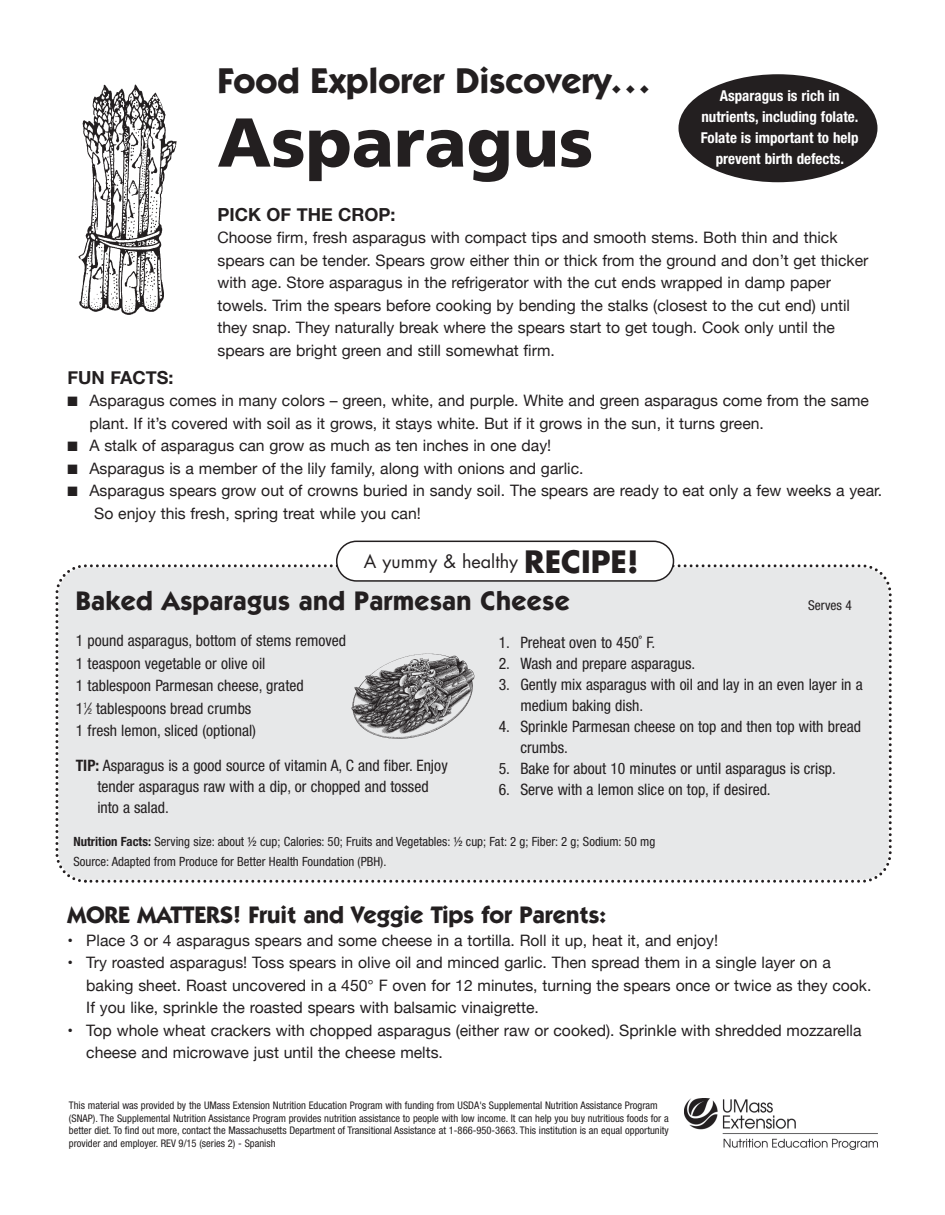
<style>
.page{position:relative;width:945px;height:1215px;background:#fff}
.page>*{position:absolute;margin:0;border:0;box-sizing:border-box;transform-origin:0 0}
.t1{font:900 69px "Frutiger";color:#231f20}
.t2{font:700 36px "Itc Kabel";color:#231f20}
.t3{font:700 27px "Itc Kabel";letter-spacing:.015em;color:#231f20}
.t4{font:700 24px "Itc Kabel";color:#231f20}
.t5{font:700 18px "Helvetica Neue";color:#231f20}
.t6{font:18px "Futura";color:#231f20}
.t7{font:15.75px/22.5px "Helvetica Neue";color:#231f20}
.t8{font:condensed 15.75px/22.5px "Helvetica Neue";color:#231f20}
.t9{font:700 condensed 15px/21px "Helvetica Neue";color:#fff;text-align:center}
.t10{font:condensed 13.5px "Helvetica Neue";color:#231f20}
.t11{font:condensed 12.75px/19.5px "Helvetica Neue";color:#231f20}
.t12{font:condensed 10.5px/12.6px "Helvetica Neue";color:#231f20}
.s1{font-weight:700;font-size:30px}
.s2{font-size:7.8px}
.s3{font-weight:700}
</style>
<div class="page">
<img style="left:78px;top:84px;width:99px;height:231px">
<div style="left:55px;top:563px;width:837px;height:320px;background:#e7e8e9"></div>
<svg style="left:336px;top:541px;width:338px;height:41px"></svg>
<div style="left:679px;top:74px;width:199px;height:108px;background:#231f20;border-radius:50%"></div>
<img style="left:351px;top:654px;width:124px;height:86px">
<img style="left:684px;top:1098px;width:193px;height:52px">
<h2 class="t2" style="left:217px;top:67px;width:434px">Food Explorer Discovery...</h2>
<h1 class="t1" style="left:217px;top:115px;width:377px">Asparagus</h1>
<p class="t9" style="left:701px;top:86px;width:159px">Asparagus is rich in nutrients, including folate.<br>Folate is important to help prevent birth defects.</p>
<p class="t5" style="left:217px;top:203px;width:180px">PICK OF THE CROP:</p>
<p class="t7" style="left:217px;top:226px;width:652px">Choose firm, fresh asparagus with compact tips and smooth stems. Both thin and thick spears can be tender. Spears grow either thin or thick from the ground and don’t get thicker with age. Store asparagus in the refrigerator with the cut ends wrapped in damp paper towels. Trim the spears before cooking by bending the stalks (closest to the cut end) until they snap. They naturally break where the spears start to get tough. Cook only until the spears are bright green and still somewhat firm.</p>
<p class="t5" style="left:68px;top:366px;width:107px">FUN FACTS:</p>
<p class="t7" style="left:89px;top:389px;width:781px;text-indent:-22px">■ Asparagus comes in many colors – green, white, and purple. White and green asparagus come from the same plant. If it’s covered with soil as it grows, it stays white. But if it grows in the sun, it turns green.</p>
<p class="t7" style="left:68px;top:434px;width:485px">■ A stalk of asparagus can grow as much as ten inches in one day!</p>
<p class="t7" style="left:68px;top:457px;width:518px">■ Asparagus is a member of the lily family, along with onions and garlic.</p>
<p class="t7" style="left:94px;top:479px;width:790px;text-indent:-27px">■ Asparagus spears grow out of crowns buried in sandy soil. The spears are ready to eat only a few weeks a year.<br>So enjoy this fresh, spring treat while you can!</p>
<p class="t6" style="left:364px;top:553px;width:276px">A yummy &amp; healthy <span class="s1">RECIPE!</span></p>
<h3 class="t3" style="left:76px;top:590px;width:495px">Baked Asparagus and Parmesan Cheese</h3>
<p class="t8" style="left:76px;top:631px;width:272px">1 pound asparagus, bottom of stems removed 1 teaspoon vegetable or olive oil<br>1 tablespoon Parmesan cheese, grated<br>1<sup>1</sup>⁄<span class="s2">2</span> tablespoons bread crumbs<br>1 fresh lemon, sliced (optional)</p>
<p class="t10" style="left:808px;top:600px;width:45px">Serves 4</p>
<p class="t8" style="left:499px;top:633px;width:158px">1. Preheat oven to 450˚ F.</p>
<p class="t8" style="left:499px;top:654px;width:198px">2. Wash and prepare asparagus.</p>
<p class="t8" style="left:520px;top:675px;width:344px;line-height:21px;text-indent:-22px">3. Gently mix asparagus with oil and lay in an even layer in a medium baking dish.</p>
<p class="t8" style="left:520px;top:717px;width:342px;line-height:21px;text-indent:-22px">4. Sprinkle Parmesan cheese on top and then top with bread crumbs.</p>
<p class="t8" style="left:499px;top:759px;width:339px">5. Bake for about 10 minutes or until asparagus is crisp.</p>
<p class="t8" style="left:499px;top:780px;width:274px">6. Serve with a lemon slice on top, if desired.</p>
<p class="t8" style="left:97px;top:756px;width:352px;line-height:21px;text-indent:-22px"><span class="s3">TIP:</span> Asparagus is a good source of vitamin A, C and fiber. Enjoy tender asparagus raw with a dip, or chopped and tossed into a salad.</p>
<p class="t11" style="left:73px;top:833px;width:583px"><span class="s3">Nutrition Facts:</span> Serving size: about ½ cup; Calories: 50; Fruits and Vegetables: ½ cup; Fat: 2 g; Fiber: 2 g; Sodium: 50 mg<br>Source: Adapted from Produce for Better Health Foundation (PBH).</p>
<h3 class="t4" style="left:68px;top:906px;width:540px">MORE MATTERS! Fruit and Veggie Tips for Parents:</h3>
<p class="t7" style="left:68px;top:929px;width:652px">• Place 3 or 4 asparagus spears and some cheese in a tortilla. Roll it up, heat it, and enjoy!</p>
<p class="t7" style="left:86px;top:951px;width:787px;text-indent:-19px">• Try roasted asparagus! Toss spears in olive oil and minced garlic. Then spread them in a single layer on a baking sheet. Roast uncovered in a 450° F oven for 12 minutes, turning the spears once or twice as they cook.<br>If you like, sprinkle the roasted spears with balsamic vinaigrette.</p>
<p class="t7" style="left:86px;top:1019px;width:777px;text-indent:-19px">• Top whole wheat crackers with chopped asparagus (either raw or cooked). Sprinkle with shredded mozzarella cheese and microwave just until the cheese melts.</p>
<p class="t12" style="left:69px;top:1100px;width:601px">This material was provided by the UMass Extension Nutrition Education Program with funding from USDA's Supplemental Nutrition Assistance Program (SNAP). The Supplemental Nutrition Assistance Program provides nutrition assistance to people with low income. It can help you buy nutritious foods for a better diet. To find out more, contact the Massachusetts Department of Transitional Assistance at 1-866-950-3663. This institution is an equal opportunity provider and employer. REV 9/15 (series 2) - Spanish</p>
</div>
